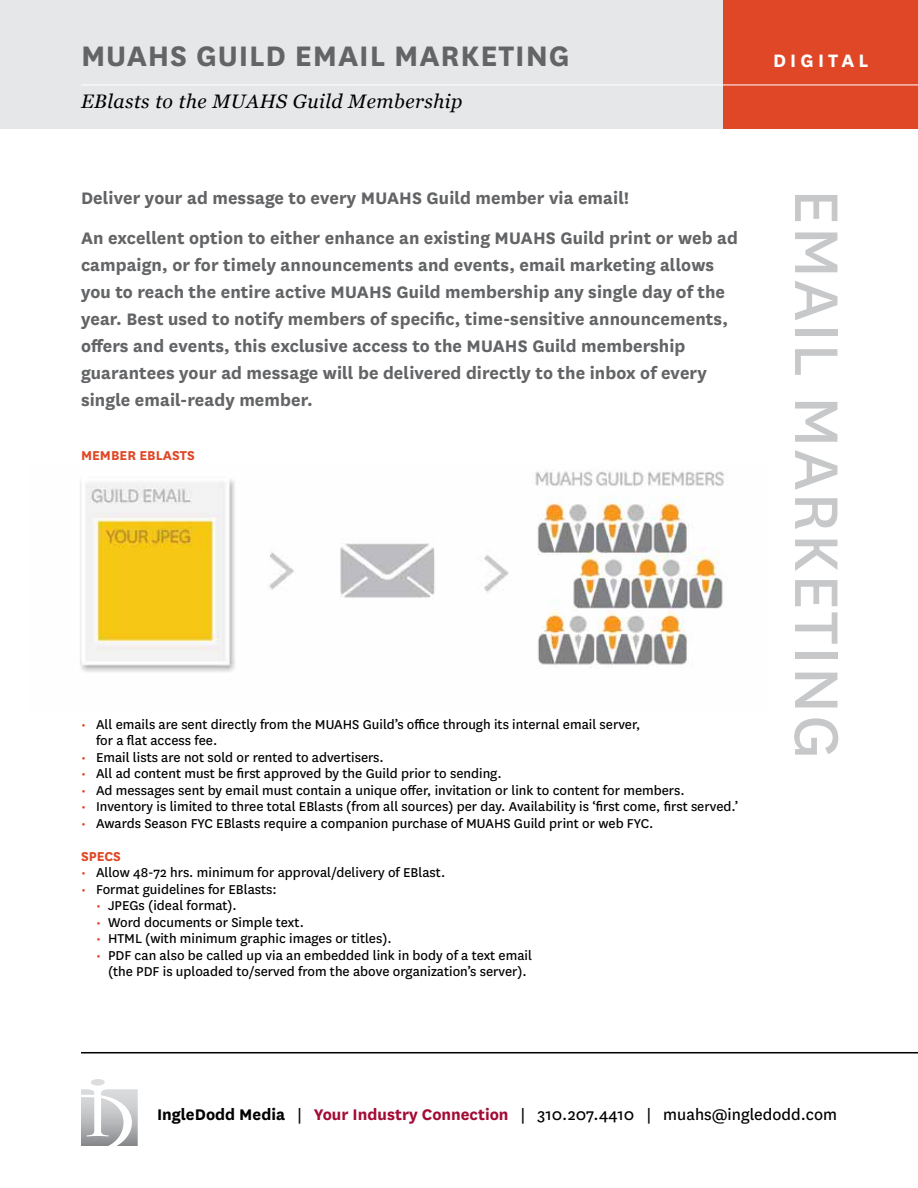
<style>
.page{position:relative;width:918px;height:1188px;background:#fff}
.page>*{position:absolute;margin:0;border:0;box-sizing:border-box;transform-origin:0 0}
.t1{font:72px "National";letter-spacing:.025em;color:#c7c8ca}
.t2{font:700 33px "National";letter-spacing:.025em;color:#636466}
.t3{font:700 21px "National";letter-spacing:.2em;color:#fff}
.t4{font:700 19.5px/27px "National";letter-spacing:.005em;color:#636466}
.t5{font:italic 19.5px "Georgia";letter-spacing:.025em;color:#000}
.t6{font:18px "National";color:#000}
.t7{font:15px/16.5px "National";color:#000}
.t8{font:700 15px "National";color:#e04726}
.s1{color:#e04726}
.s2{font-weight:700}
.s3{font-weight:700;color:#a30b35}
</style>
<div class="page">
<img style="left:80px;top:470px;width:648px;height:202px">
<div style="left:0;top:0;width:918px;height:128px;background:#e6e7e8"></div>
<div style="left:724px;top:0;width:194px;height:128px;background:#e04726"></div>
<hr style="left:81px;top:85px;width:837px;height:1px;background:#fff">
<hr style="left:81px;top:1052px;width:837px;height:1px;background:#000">
<svg style="left:81px;top:1079px;width:57px;height:67px"></svg>
<hr style="left:81px;top:1053px;width:837px;height:1px;background:#000">
<h2 class="t2" style="left:81px;top:33px;width:490px">MUAHS GUILD EMAIL MARKETING</h2>
<h3 class="t3" style="left:773px;top:46px;width:97px">DIGITAL</h3>
<h3 class="t5" style="left:81px;top:87px;width:383px">EBlasts to the MUAHS Guild Membership</h3>
<h3 class="t4" style="left:81px;top:176px;width:658px;line-height:40.5px">Deliver your ad message to every MUAHS Guild member via email!<br>An excellent option to either enhance an existing MUAHS Guild print or web ad</h3>
<p class="t4" style="left:81px;top:250px;width:649px">campaign, or for timely announcements and events, email marketing allows you to reach the entire active MUAHS Guild membership any single day of the year. Best used to notify members of specific, time-sensitive announcements, offers and events, this exclusive access to the MUAHS Guild membership guarantees your ad message will be delivered directly to the inbox of every single email-ready member.</p>
<p class="t8" style="left:81px;top:445px;width:115px">MEMBER EBLASTS</p>
<p class="t7" style="left:96px;top:715px;width:546px;text-indent:-15px"><span class="s1">•</span> All emails are sent directly from the MUAHS Guild’s office through its internal email server, for a flat access fee.</p>
<p class="t7" style="left:81px;top:748px;width:304px"><span class="s1">•</span> Email lists are not sold or rented to advertisers.</p>
<p class="t7" style="left:81px;top:764px;width:422px"><span class="s1">•</span> All ad content must be first approved by the Guild prior to sending.</p>
<p class="t7" style="left:81px;top:781px;width:605px"><span class="s1">•</span> Ad messages sent by email must contain a unique offer, invitation or link to content for members.</p>
<p class="t7" style="left:81px;top:797px;width:659px"><span class="s1">•</span> Inventory is limited to three total EBlasts (from all sources) per day. Availability is ‘first come, first served.’</p>
<p class="t7" style="left:81px;top:814px;width:574px"><span class="s1">•</span> Awards Season FYC EBlasts require a companion purchase of MUAHS Guild print or web FYC.</p>
<p class="t8" style="left:81px;top:845px;width:42px">SPECS</p>
<p class="t7" style="left:81px;top:863px;width:366px"><span class="s1">•</span> Allow 48-72 hrs. minimum for approval/delivery of EBlast.</p>
<p class="t7" style="left:81px;top:880px;width:197px"><span class="s1">•</span> Format guidelines for EBlasts:</p>
<p class="t7" style="left:96px;top:896px;width:142px"><span class="s1">•</span> JPEGs (ideal format).</p>
<p class="t7" style="left:96px;top:913px;width:210px"><span class="s1">•</span> Word documents or Simple text.</p>
<p class="t7" style="left:96px;top:929px;width:297px"><span class="s1">•</span> HTML (with minimum graphic images or titles).</p>
<p class="t7" style="left:96px;top:946px;width:438px;text-align:center"><span class="s1">•</span> PDF can also be called up via an embedded link in body of a text email (the PDF is uploaded to/served from the above organization’s server).</p>
<h1 class="t1" style="left:865px;top:189px;width:572px;rotate:90deg">EMAIL MARKETING</h1>
<p class="t6" style="left:157px;top:1103px;width:681px"><span class="s2">IngleDodd Media</span> | <span class="s3">Your Industry Connection</span> | 310.207.4410 | muahs@ingledodd.com</p>
</div>
